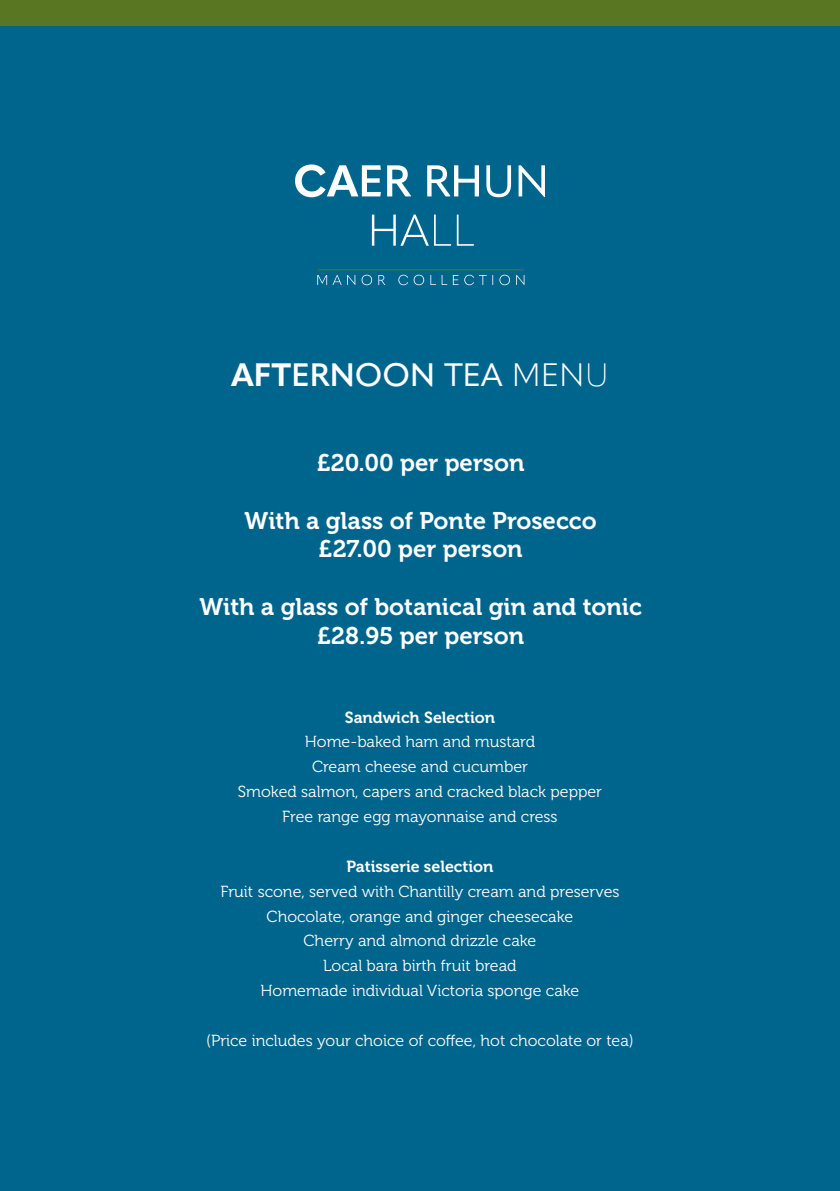
<style>
.page{position:relative;width:840px;height:1191px;background:#fff}
.page>*{position:absolute;margin:0;border:0;box-sizing:border-box;transform-origin:0 0}
.t1{font:700 32px "Quasimoda";color:#fff}
.t2{font:24px/28.8px "Museo 700";color:#fff;text-align:center}
.t3{font:16px/24.8px "Museo 300";color:#fff;text-align:center}
.t4{font:16px "Museo 700";color:#fff}
.s1{font-weight:600}
.s2{font-weight:500}
.s3{font-weight:400}
.s4{font-weight:300}
.s5{font-weight:200}
</style>
<div class="page">
<div style="left:0;top:0;width:839px;height:1191px;background:#00658c"></div>
<div style="left:0;top:0;width:839px;height:26px;background:#597722"></div>
<svg style="left:371px;top:214px;width:102px;height:32px"></svg>
<svg style="left:295px;top:164px;width:249px;height:33px"></svg>
<svg style="left:317px;top:275px;width:207px;height:10px"></svg>
<hr style="left:317px;top:269px;width:207px;height:1px;background:#597722">
<h1 class="t1" style="left:231px;top:350px;width:379px">AFT<span class="s1">ERN</span><span class="s2">OON</span> <span class="s3">TEA</span> <span class="s4">MEN</span><span class="s5">U</span></h1>
<h2 class="t2" style="left:316px;top:448px;width:209px">£20.00 per person</h2>
<h2 class="t2" style="left:244px;top:506px;width:353px">With a glass of Ponte Prosecco £27.00 per person</h2>
<h2 class="t2" style="left:199px;top:592px;width:444px">With a glass of botanical gin and tonic £28.95 per person</h2>
<p class="t4" style="left:344px;top:708px;width:152px">Sandwich Selection</p>
<p class="t3" style="left:238px;top:730px;width:365px">Home-baked ham and mustard<br>Cream cheese and cucumber<br>Smoked salmon, capers and cracked black pepper Free range egg mayonnaise and cress</p>
<p class="t4" style="left:346px;top:857px;width:148px">Patisserie selection</p>
<p class="t3" style="left:220px;top:879px;width:400px">Fruit scone, served with Chantilly cream and preserves Chocolate, orange and ginger cheesecake<br>Cherry and almond drizzle cake<br>Local bara birth fruit bread<br>Homemade individual Victoria sponge cake</p>
<p class="t3" style="left:206px;top:1028px;width:429px">(Price includes your choice of coffee, hot chocolate or tea)</p>
</div>
